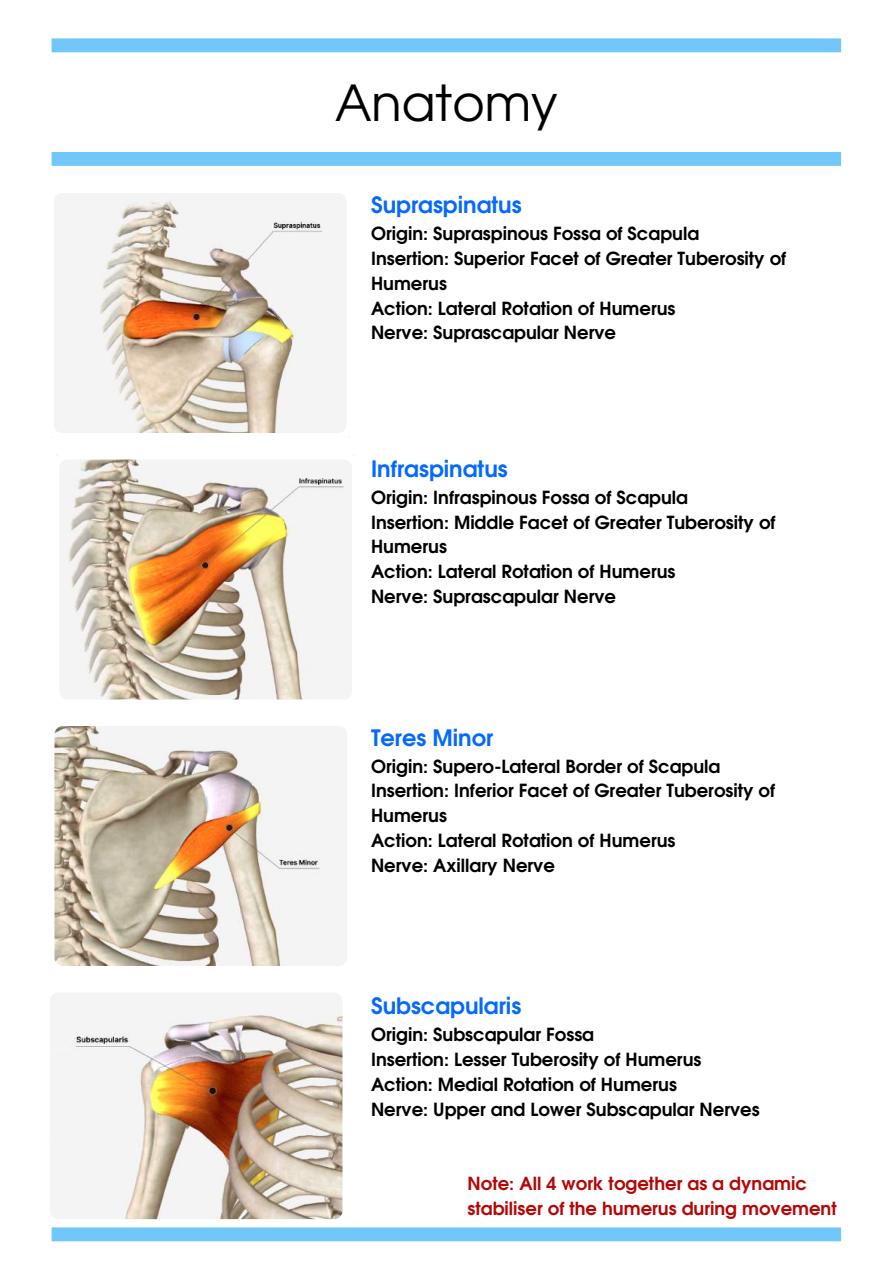
<style>
.page{position:relative;width:893px;height:1264px;background:#fff}
.page>*{position:absolute;margin:0;border:0;box-sizing:border-box;transform-origin:0 0}
.t1{font:49.5px "Te X Gyre Adventor";color:#000}
.t2{font:700 22.5px "Te X Gyre Adventor";color:#0569ff}
.t3{font:700 18px/24.8px "Te X Gyre Adventor";color:#000}
.t4{font:700 18px/24.8px "Te X Gyre Adventor";color:#b60707}
</style>
<div class="page">
<svg style="left:52px;top:152px;width:789px;height:14px;background:#72c7f8"></svg>
<svg style="left:52px;top:38px;width:789px;height:14px;background:#75c8f8"></svg>
<svg style="left:52px;top:1227px;width:789px;height:14px;background:#75c8f8"></svg>
<svg style="left:51px;top:193px;width:299px;height:245px;fill:#f4f4f4"></svg>
<img style="left:56px;top:454px;width:299px;height:246px">
<svg style="left:51px;top:723px;width:296px;height:247px"></svg>
<img style="left:50px;top:993px;width:293px;height:227px">
<h1 class="t1" style="left:335px;top:64px;width:224px">Anatomy</h1>
<p class="t2" style="left:371px;top:185px;width:152px">Supraspinatus</p>
<p class="t3" style="left:371px;top:219px;width:417px">Origin: Supraspinous Fossa of Scapula<br>Insertion: Superior Facet of Greater Tuberosity of<br>Humerus<br>Action: Lateral Rotation of Humerus<br>Nerve: Suprascapular Nerve</p>
<p class="t2" style="left:371px;top:449px;width:138px">Infraspinatus</p>
<p class="t3" style="left:371px;top:483px;width:406px">Origin: Infraspinous Fossa of Scapula<br>Insertion: Middle Facet of Greater Tuberosity of<br>Humerus<br>Action: Lateral Rotation of Humerus<br>Nerve: Suprascapular Nerve</p>
<p class="t2" style="left:371px;top:718px;width:124px">Teres Minor</p>
<p class="t3" style="left:371px;top:752px;width:405px">Origin: Supero-Lateral Border of Scapula<br>Insertion: Inferior Facet of Greater Tuberosity of<br>Humerus<br>Action: Lateral Rotation of Humerus<br>Nerve: Axillary Nerve</p>
<p class="t2" style="left:371px;top:986px;width:152px">Subscapularis</p>
<p class="t3" style="left:371px;top:1020px;width:390px">Origin: Subscapular Fossa<br>Insertion: Lesser Tuberosity of Humerus Action: Medial Rotation of Humerus<br>Nerve: Upper and Lower Subscapular Nerves</p>
<p class="t4" style="left:467px;top:1169px;width:371px">Note: All 4 work together as a dynamic stabiliser of the humerus during movement</p>
</div>
